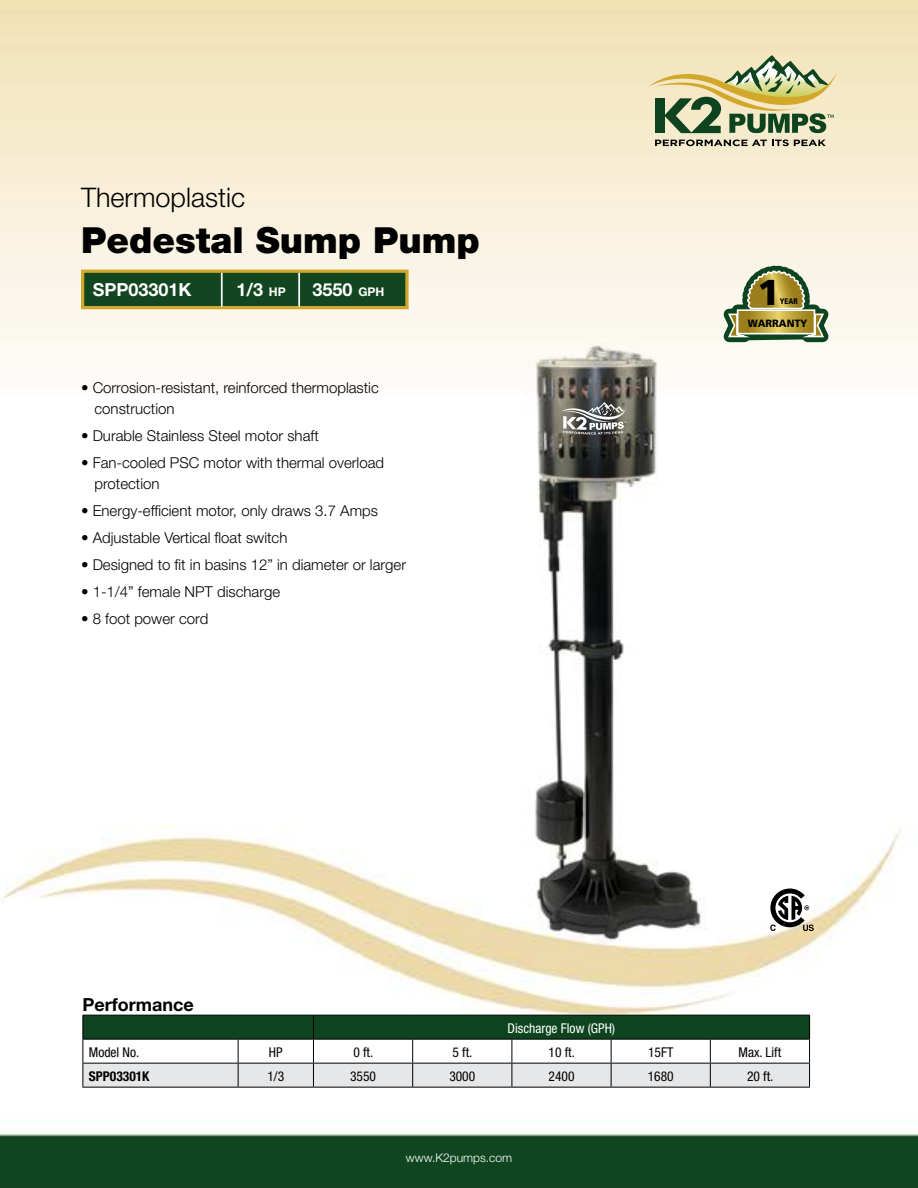
<style>
.page{position:relative;width:918px;height:1188px;background:#fff}
.page>*{position:absolute;margin:0;border:0;box-sizing:border-box;transform-origin:0 0}
.t1{font:900 36px "Helvetica Neue LT Pro";color:#000}
.t2{font:900 36px "Frutiger LT";color:#000}
.t3{font:300 27px "Helvetica Neue LT Pro";color:#000}
.t4{font:700 18px "Helvetica Neue LT Pro";color:#fff}
.t5{font:700 18px "Helvetica Neue LT Pro";color:#000}
.t6{font:300 15px/21px "Helvetica Neue LT Pro";color:#000}
.t7{font:condensed 13.5px "Helvetica Neue LT Pro";color:#000}
.t8{font:condensed 13.5px "Helvetica Neue LT Pro";color:#fff}
.t9{font:700 condensed 13.5px "Helvetica Neue LT Pro";color:#000}
.t10{font:300 12px "Helvetica Neue LT Pro";color:#fff}
.t11{font:900 10.5px "Frutiger LT";color:#000;scale:.96 1}
.t12{font:900 8.1px "Frutiger LT";color:#000;scale:.8 1}
.s1{font-size:12px}
</style>
<div class="page">
<img style="left:0;top:0;width:918px;height:1188px">
<svg style="left:648px;top:55px;width:189px;height:91px"></svg>
<svg style="left:770px;top:889px;width:44px;height:42px"></svg>
<svg style="left:82px;top:1015px;width:728px;height:72px"></svg>
<hr style="left:82px;top:1087px;width:156px;height:1px;background:#000">
<hr style="left:238px;top:1087px;width:75px;height:1px;background:#000">
<hr style="left:313px;top:1087px;width:100px;height:1px;background:#000">
<hr style="left:413px;top:1087px;width:99px;height:1px;background:#000">
<hr style="left:512px;top:1087px;width:99px;height:1px;background:#000">
<hr style="left:611px;top:1087px;width:99px;height:1px;background:#000">
<hr style="left:710px;top:1087px;width:100px;height:1px;background:#000">
<svg style="left:690px;top:258px;width:169px;height:125px"></svg>
<div style="left:81px;top:270px;width:328px;height:39px;background:#114620;border:3px solid #d2a82b"></div>
<hr style="left:221px;top:273px;width:2px;height:34px;background:#fff">
<hr style="left:298px;top:273px;width:2px;height:34px;background:#fff">
<img style="left:492px;top:309px;width:224px;height:644px">
<svg style="left:561px;top:402px;width:67px;height:33px"></svg>
<p class="t3" style="left:81px;top:181px;width:166px">Thermoplastic</p>
<p class="t1" style="left:81px;top:219px;width:400px">Pedestal Sump Pump</p>
<p class="t4" style="left:93px;top:279px;width:100px">SPP03301K</p>
<p class="t4" style="left:236px;top:279px;width:51px">1/3 <span class="s1">HP</span></p>
<p class="t4" style="left:313px;top:279px;width:73px">3550 <span class="s1">GPH</span></p>
<p class="t6" style="left:94px;top:377px;width:286px;text-indent:-14px">• Corrosion-resistant, reinforced thermoplastic construction</p>
<p class="t6" style="left:81px;top:425px;width:239px">• Durable Stainless Steel motor shaft</p>
<p class="t6" style="left:94px;top:452px;width:291px;text-indent:-14px">• Fan-cooled PSC motor with thermal overload protection</p>
<p class="t6" style="left:81px;top:500px;width:299px">• Energy-efficient motor, only draws 3.7 Amps</p>
<p class="t6" style="left:81px;top:527px;width:208px">• Adjustable Vertical float switch</p>
<p class="t6" style="left:81px;top:554px;width:327px">• Designed to fit in basins 12” in diameter or larger</p>
<p class="t6" style="left:81px;top:581px;width:201px">• 1-1/4” female NPT discharge</p>
<p class="t6" style="left:81px;top:608px;width:129px">• 8 foot power cord</p>
<p class="t2" style="left:758px;top:271px;width:24px">1</p>
<p class="t12" style="left:780px;top:296px;width:24px">YEAR</p>
<p class="t11" style="left:748px;top:317px;width:64px">WARRANTY</p>
<p class="t5" style="left:82px;top:993px;width:113px">Performance</p>
<p class="t8" style="left:508px;top:1020px;width:109px">Discharge Flow (GPH)</p>
<p class="t7" style="left:89px;top:1044px;width:52px">Model No.</p>
<p class="t7" style="left:269px;top:1044px;width:15px">HP</p>
<p class="t7" style="left:353px;top:1044px;width:21px">0 ft.</p>
<p class="t7" style="left:453px;top:1044px;width:21px">5 ft.</p>
<p class="t7" style="left:549px;top:1044px;width:28px">10 ft.</p>
<p class="t7" style="left:648px;top:1044px;width:27px">15FT</p>
<p class="t7" style="left:739px;top:1044px;width:44px">Max. Lift</p>
<p class="t9" style="left:89px;top:1068px;width:62px">SPP03301K</p>
<p class="t7" style="left:267px;top:1068px;width:18px">1/3</p>
<p class="t7" style="left:350px;top:1068px;width:27px">3550</p>
<p class="t7" style="left:449px;top:1068px;width:27px">3000</p>
<p class="t7" style="left:549px;top:1068px;width:27px">2400</p>
<p class="t7" style="left:648px;top:1068px;width:27px">1680</p>
<p class="t7" style="left:747px;top:1068px;width:28px">20 ft.</p>
<p class="t10" style="left:406px;top:1150px;width:108px">www.K2pumps.com</p>
</div>
